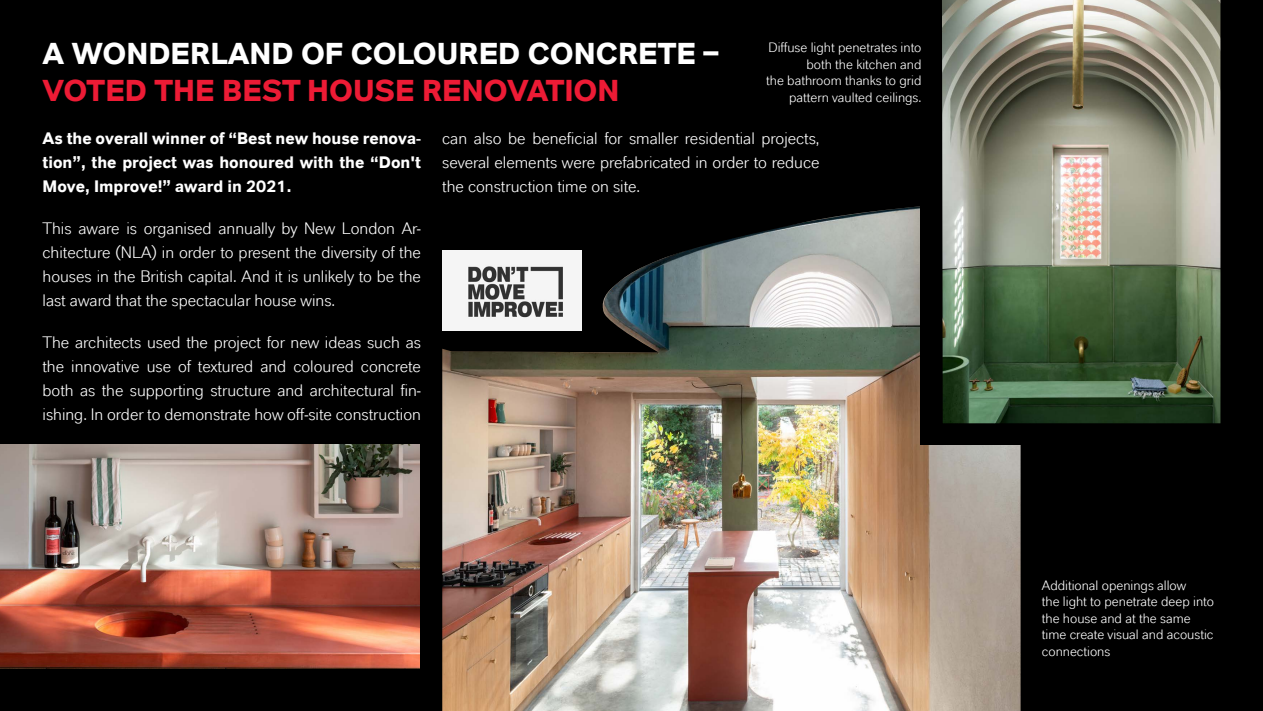
<style>
.page{position:relative;width:1263px;height:711px;background:#fff}
.page>*{position:absolute;margin:0;border:0;box-sizing:border-box;transform-origin:0 0}
.t1{font:700 30px "Lanxess Global";color:#fff}
.t2{font:700 30px "Lanxess Global";color:#ed1b35}
.t3{font:16.5px/24px "Lanxess Global";color:#fff;text-align:justify}
.t4{font:700 16.5px/24px "Lanxess Global";color:#fff;text-align:justify}
.t5{font:13.5px/16.5px "Lanxess Global";color:#fff}
</style>
<div class="page">
<div style="left:0;top:0;width:1263px;height:710px;background:#000"></div>
<img style="left:442px;top:206px;width:578px;height:504px">
<div style="left:921px;top:4px;width:342px;height:440px;background:#000"></div>
<img style="left:942px;top:0;width:278px;height:423px">
<img style="left:0;top:444px;width:420px;height:224px">
<img style="left:442px;top:250px;width:139px;height:80px">
<h1 class="t1" style="left:43px;top:36px;width:677px">A WONDERLAND OF COLOURED CONCRETE –</h1>
<h1 class="t2" style="left:43px;top:73px;width:578px">VOTED THE BEST HOUSE RENOVATION</h1>
<p class="t4" style="left:43px;top:126px;width:380px">As the overall winner of “Best new house renova&shy;tion”, the project was honoured with the “Don't Move, Improve!” award in 2021.</p>
<p class="t3" style="left:43px;top:216px;width:380px">This aware is organised annually by New London Ar&shy;chitecture (NLA) in order to present the diversity of the houses in the British capital. And it is unlikely to be the last award that the spectacular house wins.</p>
<p class="t3" style="left:43px;top:330px;width:380px">The architects used the project for new ideas such as the innovative use of textured and coloured concrete both as the supporting structure and architectural fin&shy;ishing. In order to demonstrate how off-site construction</p>
<p class="t5" style="left:766px;top:39px;width:157px;text-align:right">Diffuse light penetrates into both the kitchen and<br>the bathroom thanks to grid pattern vaulted ceilings.</p>
<p class="t3" style="left:442px;top:126px;width:379px">can also be beneficial for smaller residential projects, several elements were prefabricated in order to reduce the construction time on site.</p>
<p class="t5" style="left:1042px;top:576px;width:174px">Additional openings allow<br>the light to penetrate deep into the house and at the same time create visual and acoustic connections</p>
</div>
